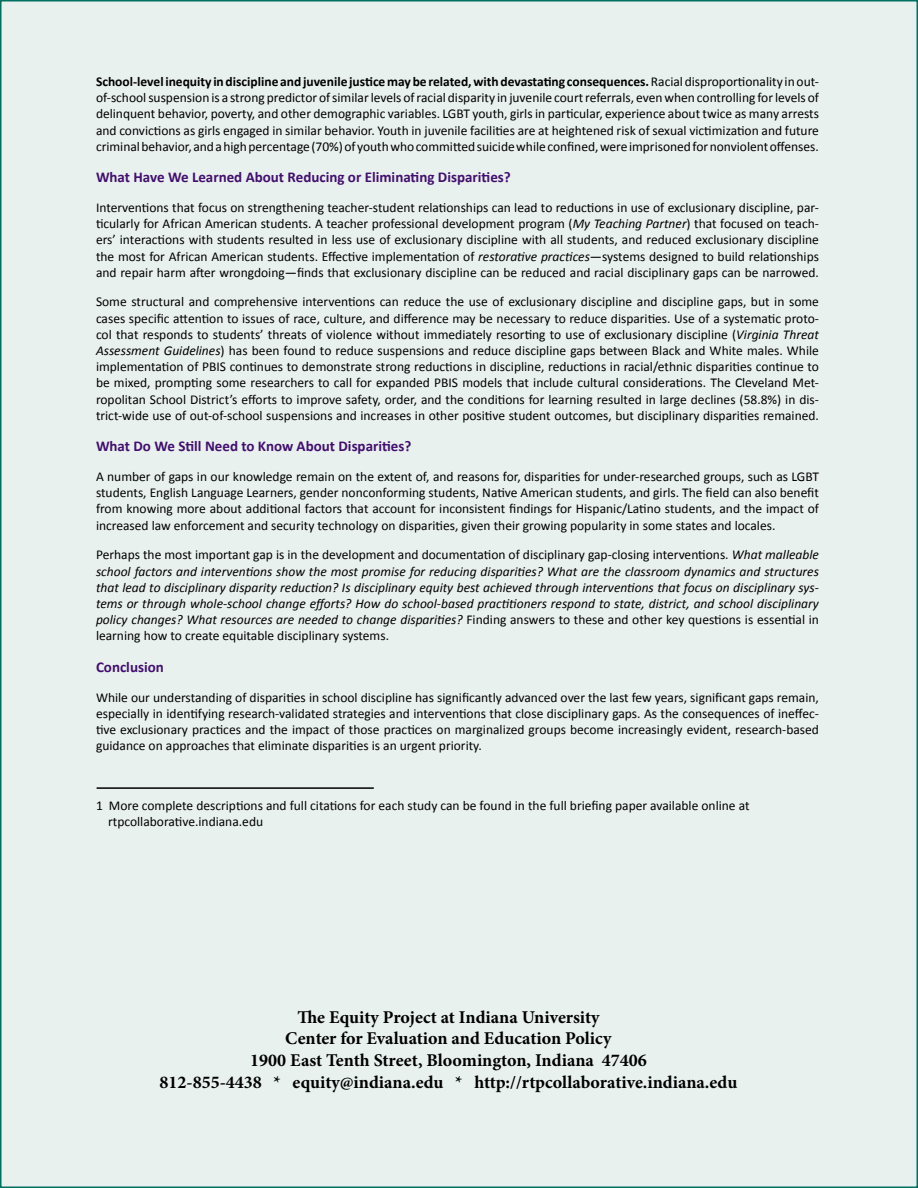
<style>
.page{position:relative;width:918px;height:1188px;background:#fff}
.page>*{position:absolute;margin:0;border:0;box-sizing:border-box;transform-origin:0 0}
.t1{font:700 18px/21.6px "Minion Pro";color:#000;text-align:center}
.t2{font:700 15px "Calibri";color:#420f6e}
.t3{font:13.5px/16.2px "Calibri";color:#000;text-align:justify}
.t4{font:italic 13.5px/16.2px "Calibri";color:#000;text-align:justify}
.s1{font-weight:700}
.s2{font-style:italic}
.s3{font-style:normal}
</style>
<div class="page">
<div style="left:1px;top:1px;width:916px;height:1186px;background:#e9f1ef"></div>
<hr style="left:97px;top:787px;width:277px;height:2px;background:#000">
<p class="t3" style="left:96px;top:73px;width:725px"><span class="s1">School-level inequity in discipline and juvenile justice may be related, with devastating consequences.</span> Racial disproportionality in out&shy;of-school suspension is a strong predictor of similar levels of racial disparity in juvenile court referrals, even when controlling for levels of delinquent behavior, poverty, and other demographic variables. LGBT youth, girls in particular, experience about twice as many arrests and convictions as girls engaged in similar behavior. Youth in juvenile facilities are at heightened risk of sexual victimization and future criminal behavior, and a high percentage (70%) of youth who committed suicide while confined, were imprisoned for nonviolent offenses.</p>
<p class="t2" style="left:96px;top:168px;width:416px">What Have We Learned About Reducing or Eliminating Disparities?</p>
<p class="t3" style="left:96px;top:199px;width:725px">Interventions that focus on strengthening teacher-student relationships can lead to reductions in use of exclusionary discipline, par&shy;ticularly for African American students. A teacher professional development program (<span class="s2">My Teaching Partner</span>) that focused on teach&shy;ers’ interactions with students resulted in less use of exclusionary discipline with all students, and reduced exclusionary discipline the most for African American students. Effective implementation of <span class="s2">restorative practices</span>—systems designed to build relationships and repair harm after wrongdoing—finds that exclusionary discipline can be reduced and racial disciplinary gaps can be narrowed.</p>
<p class="t3" style="left:96px;top:294px;width:725px">Some structural and comprehensive interventions can reduce the use of exclusionary discipline and discipline gaps, but in some cases specific attention to issues of race, culture, and difference may be necessary to reduce disparities. Use of a systematic proto&shy;col that responds to students’ threats of violence without immediately resorting to use of exclusionary discipline (<span class="s2">Virginia Threat Assessment Guidelines</span>) has been found to reduce suspensions and reduce discipline gaps between Black and White males. While implementation of PBIS continues to demonstrate strong reductions in discipline, reductions in racial/ethnic disparities continue to be mixed, prompting some researchers to call for expanded PBIS models that include cultural considerations. The Cleveland Met&shy;ropolitan School District’s efforts to improve safety, order, and the conditions for learning resulted in large declines (58.8%) in dis&shy;trict-wide use of out-of-school suspensions and increases in other positive student outcomes, but disciplinary disparities remained.</p>
<p class="t2" style="left:96px;top:437px;width:317px">What Do We Still Need to Know About Disparities?</p>
<p class="t3" style="left:96px;top:469px;width:724px">A number of gaps in our knowledge remain on the extent of, and reasons for, disparities for under-researched groups, such as LGBT students, English Language Learners, gender nonconforming students, Native American students, and girls. The field can also benefit from knowing more about additional factors that account for inconsistent findings for Hispanic/Latino students, and the impact of increased law enforcement and security technology on disparities, given their growing popularity in some states and locales.</p>
<p class="t4" style="left:96px;top:546px;width:724px"><span class="s3">Perhaps the most important gap is in the development and documentation of disciplinary gap-closing interventions.</span> What malleable school factors and interventions show the most promise for reducing disparities? What are the classroom dynamics and structures that lead to disciplinary disparity reduction? Is disciplinary equity best achieved through interventions that focus on disciplinary sys&shy;tems or through whole-school change efforts? How do school-based practitioners respond to state, district, and school disciplinary policy changes? What resources are needed to change disparities? <span class="s3">Finding answers to these and other key questions is essential in learning how to create equitable disciplinary systems.</span></p>
<p class="t2" style="left:96px;top:657px;width:69px">Conclusion</p>
<p class="t3" style="left:96px;top:689px;width:724px">While our understanding of disparities in school discipline has significantly advanced over the last few years, significant gaps remain, especially in identifying research-validated strategies and interventions that close disciplinary gaps. As the consequences of ineffec&shy;tive exclusionary practices and the impact of those practices on marginalized groups become increasingly evident, research-based guidance on approaches that eliminate disparities is an urgent priority.</p>
<p class="t3" style="left:108px;top:797px;width:643px;text-indent:-12px">1 More complete descriptions and full citations for each study can be found in the full briefing paper available online at rtpcollaborative.indiana.edu</p>
<h1 class="t1" style="left:160px;top:1006px;width:579px">The Equity Project at Indiana University<br>Center for Evaluation and Education Policy<br>1900 East Tenth Street, Bloomington, Indiana 47406<br>812-855-4438 * equity@indiana.edu * http://rtpcollaborative.indiana.edu</h1>
</div>
